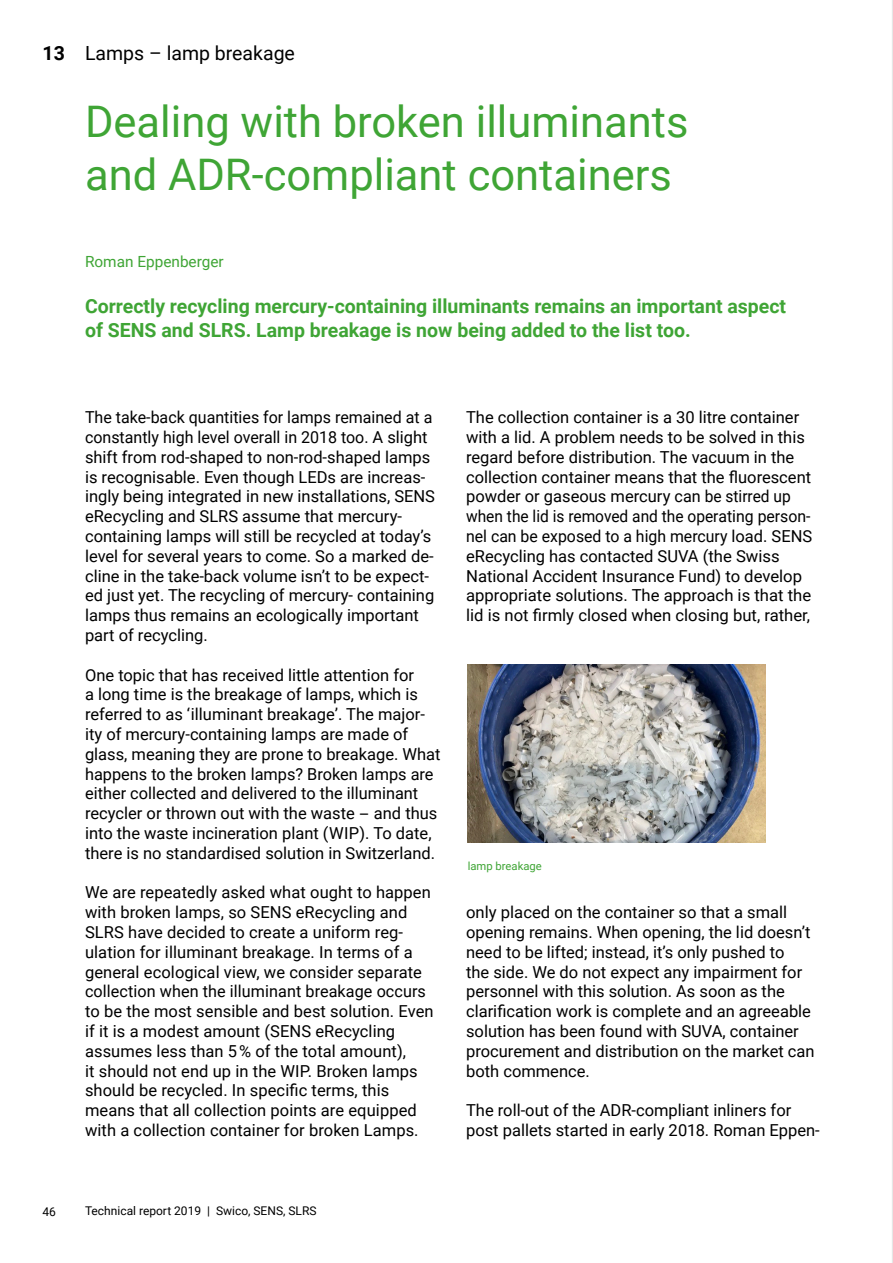
<style>
.page{position:relative;width:893px;height:1263px;background:#fff}
.page>*{position:absolute;margin:0;border:0;box-sizing:border-box;transform-origin:0 0}
.t1{font:43.5px/52.5px "Roboto";color:#3fa535}
.t2{font:700 19.5px/23.4px "Roboto";color:#3fa535}
.t3{font:19.5px "Roboto";color:#000}
.t4{font:16.5px/19.8px "Roboto";color:#000}
.t5{font:15.3px "Roboto";color:#3fa535}
.t6{font:12px "Roboto";color:#000}
.t7{font:11.25px "Roboto";color:#3fa535}
.s1{font-weight:700}
</style>
<div class="page">
<img style="left:468px;top:664px;width:297px;height:178px">
<hr style="left:892px;top:0;width:1px;height:1263px;background:#e6e6e6">
<p class="t3" style="left:43px;top:39px;width:254px"><span class="s1">13</span> Lamps – lamp breakage</p>
<p class="t1" style="left:85px;top:94px;width:605px">Dealing with broken illuminants and ADR-compliant containers</p>
<p class="t5" style="left:85px;top:250px;width:140px">Roman Eppenberger</p>
<p class="t2" style="left:85px;top:294px;width:703px">Correctly recycling mercury-containing illuminants remains an important aspect of SENS and SLRS. Lamp breakage is now being added to the list too.</p>
<p class="t4" style="left:85px;top:407px;width:351px">The take-back quantities for lamps remained at a constantly high level overall in 2018 too. A slight shift from rod-shaped to non-rod-shaped lamps is recognisable. Even though LEDs are increas&shy;ingly being integrated in new installations, SENS eRecycling and SLRS assume that mercury&shy;containing lamps will still be recycled at today’s level for several years to come. So a marked de&shy;cline in the take-back volume isn’t to be expect&shy;ed just yet. The recycling of mercury- containing lamps thus remains an ecologically important part of recycling.</p>
<p class="t4" style="left:85px;top:664px;width:357px">One topic that has received little attention for<br>a long time is the breakage of lamps, which is referred to as ‘illuminant breakage’. The major&shy;ity of mercury-containing lamps are made of glass, meaning they are prone to breakage. What happens to the broken lamps? Broken lamps are either collected and delivered to the illuminant recycler or thrown out with the waste – and thus into the waste incineration plant (WIP). To date, there is no standardised solution in Switzerland.</p>
<p class="t4" style="left:85px;top:882px;width:350px">We are repeatedly asked what ought to happen with broken lamps, so SENS eRecycling and SLRS have decided to create a uniform reg&shy;ulation for illuminant breakage. In terms of a general ecological view, we consider separate collection when the illuminant breakage occurs to be the most sensible and best solution. Even if it is a modest amount (SENS eRecycling assumes less than 5 % of the total amount),<br>it should not end up in the WIP. Broken lamps should be recycled. In specific terms, this means that all collection points are equipped with a collection container for broken Lamps.</p>
<p class="t4" style="left:466px;top:407px;width:348px">The collection container is a 30 litre container with a lid. A problem needs to be solved in this regard before distribution. The vacuum in the collection container means that the fluorescent powder or gaseous mercury can be stirred up when the lid is removed and the operating person&shy;nel can be exposed to a high mercury load. SENS eRecycling has contacted SUVA (the Swiss National Accident Insurance Fund) to develop appropriate solutions. The approach is that the lid is not firmly closed when closing but, rather,</p>
<p class="t7" style="left:468px;top:858px;width:76px">lamp breakage</p>
<p class="t4" style="left:466px;top:902px;width:350px">only placed on the container so that a small opening remains. When opening, the lid doesn’t need to be lifted; instead, it’s only pushed to<br>the side. We do not expect any impairment for personnel with this solution. As soon as the clarification work is complete and an agreeable solution has been found with SUVA, container procurement and distribution on the market can both commence.</p>
<p class="t4" style="left:466px;top:1100px;width:355px">The roll-out of the ADR-compliant inliners for post pallets started in early 2018. Roman Eppen-</p>
<p class="t6" style="left:43px;top:1203px;width:15px">46</p>
<p class="t6" style="left:85px;top:1202px;width:233px">Technical report 2019 | Swico, SENS, SLRS</p>
</div>
